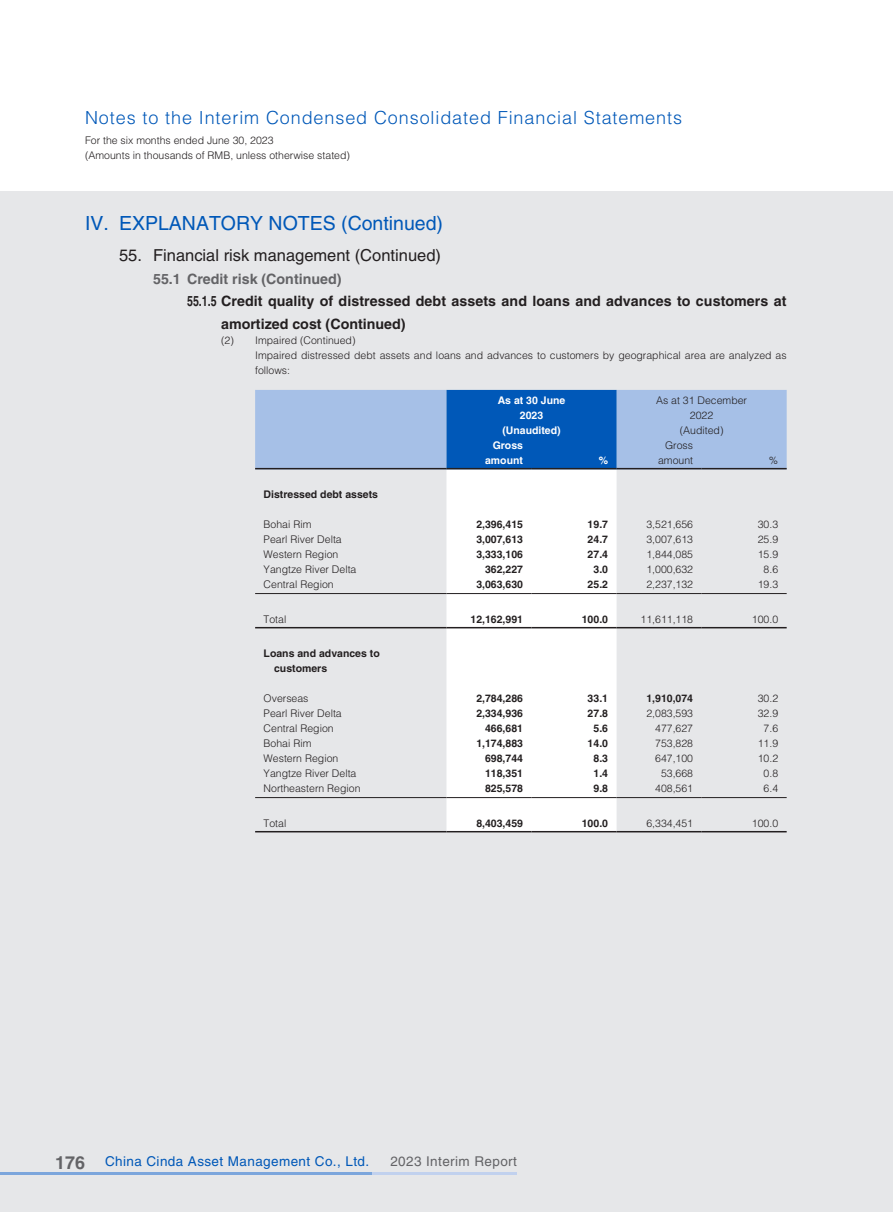
<style>
.page{position:relative;width:893px;height:1212px;background:#fff}
.page>*{position:absolute;margin:0;border:0;box-sizing:border-box;transform-origin:0 0}
.t1{font:19.5px "Helvetica LT Std";color:#0058b8}
.t2{font:300 18px "Helvetica LT Std";letter-spacing:.05em;color:#0058b8}
.t3{font:16.5px "Helvetica LT Std";color:#231f20}
.t4{font:700 14.25px/22.5px "Helvetica LT Std";letter-spacing:.005em;color:#231f20;scale:.75 1}
.t5{font:700 14.25px "Helvetica LT Std";color:#636366}
.t6{font:13.5px "Helvetica LT Std";letter-spacing:.03em;color:#0058b8}
.t7{font:13.5px "Helvetica LT Std";letter-spacing:.03em;color:#636366}
.t8{font:300 10.5px/15px "Helvetica LT Std";color:#231f20}
.t9{font:700 10.5px/15px "Helvetica LT Std";color:#231f20}
.t10{font:700 10.5px/15px "Helvetica LT Std";color:#fff;text-align:right}
.s1{font-weight:700;font-size:18px;color:#636366}
</style>
<div class="page">
<div style="left:0;top:191px;width:892px;height:1021px;background:#e6e7e9"></div>
<hr style="left:0;top:1172px;width:517px;height:3px;background:#c1d1ee">
<hr style="left:0;top:1172px;width:371px;height:3px;background:#7ca6dc">
<svg style="left:255px;top:390px;width:532px;height:78px;background:#709ed7"></svg>
<div style="left:446px;top:469px;width:171px;height:362px;background:#fff"></div>
<hr style="left:255px;top:468px;width:191px;height:1px;background:#231f20">
<hr style="left:446px;top:468px;width:85px;height:1px;background:#231f20">
<hr style="left:531px;top:468px;width:86px;height:1px;background:#231f20">
<hr style="left:617px;top:468px;width:85px;height:1px;background:#231f20">
<hr style="left:702px;top:468px;width:85px;height:1px;background:#231f20">
<hr style="left:255px;top:593px;width:191px;height:1px;background:#231f20">
<hr style="left:446px;top:593px;width:85px;height:1px;background:#231f20">
<hr style="left:531px;top:593px;width:86px;height:1px;background:#231f20">
<hr style="left:617px;top:593px;width:85px;height:1px;background:#231f20">
<hr style="left:702px;top:593px;width:85px;height:1px;background:#231f20">
<hr style="left:255px;top:627px;width:191px;height:1px;background:#231f20">
<hr style="left:446px;top:627px;width:85px;height:1px;background:#231f20">
<hr style="left:531px;top:627px;width:86px;height:1px;background:#231f20">
<hr style="left:617px;top:627px;width:85px;height:1px;background:#231f20">
<hr style="left:702px;top:627px;width:85px;height:1px;background:#231f20">
<hr style="left:255px;top:797px;width:191px;height:1px;background:#231f20">
<hr style="left:446px;top:797px;width:85px;height:1px;background:#231f20">
<hr style="left:531px;top:797px;width:86px;height:1px;background:#231f20">
<hr style="left:617px;top:797px;width:85px;height:1px;background:#231f20">
<hr style="left:702px;top:797px;width:85px;height:1px;background:#231f20">
<hr style="left:255px;top:831px;width:191px;height:1px;background:#231f20">
<hr style="left:446px;top:831px;width:85px;height:1px;background:#231f20">
<hr style="left:531px;top:831px;width:86px;height:1px;background:#231f20">
<hr style="left:617px;top:831px;width:85px;height:1px;background:#231f20">
<hr style="left:702px;top:831px;width:85px;height:1px;background:#231f20">
<h2 class="t2" style="left:85px;top:106px;width:598px">Notes to the Interim Condensed Consolidated Financial Statements</h2>
<p class="t8" style="left:85px;top:132px;width:266px;line-height:15.5px">For the six months ended June 30, 2023<br>(Amounts in thousands of RMB, unless otherwise stated)</p>
<h1 class="t1" style="left:85px;top:212px;width:360px">IV. EXPLANATORY NOTES (Continued)</h1>
<h3 class="t3" style="left:119px;top:246px;width:323px">55. Financial risk management (Continued)</h3>
<h3 class="t5" style="left:153px;top:270px;width:190px">55.1 Credit risk (Continued)</h3>
<h3 class="t4" style="left:221px;top:290px;width:755px;text-indent:-34px">55.1.5 Credit quality of distressed debt assets and loans and advances to customers at amortized cost (Continued)</h3>
<p class="t8" style="left:255px;top:332px;width:533px;text-indent:-34px">(2) Impaired (Continued)<br>Impaired distressed debt assets and loans and advances to customers by geographical area are analyzed as follows:</p>
<p class="t10" style="left:498px;top:392px;width:69px">As at 30 June</p>
<p class="t8" style="left:656px;top:392px;width:93px">As at 31 December</p>
<p class="t10" style="left:520px;top:407px;width:25px">2023</p>
<p class="t8" style="left:690px;top:407px;width:25px">2022</p>
<p class="t10" style="left:502px;top:422px;width:60px">(Unaudited)</p>
<p class="t8" style="left:680px;top:422px;width:45px">(Audited)</p>
<p class="t10" style="left:485px;top:437px;width:39px">Gross amount</p>
<p class="t8" style="left:658px;top:437px;width:37px;text-align:right">Gross amount</p>
<p class="t10" style="left:599px;top:452px;width:11px">%</p>
<p class="t8" style="left:769px;top:452px;width:11px">%</p>
<p class="t9" style="left:264px;top:487px;width:116px">Distressed debt assets</p>
<p class="t8" style="left:264px;top:517px;width:49px">Bohai Rim</p>
<p class="t9" style="left:476px;top:517px;width:48px">2,396,415</p>
<p class="t9" style="left:588px;top:517px;width:22px">19.7</p>
<p class="t8" style="left:646px;top:517px;width:48px">3,521,656</p>
<p class="t8" style="left:758px;top:517px;width:22px">30.3</p>
<p class="t8" style="left:264px;top:532px;width:80px">Pearl River Delta</p>
<p class="t9" style="left:476px;top:532px;width:48px">3,007,613</p>
<p class="t9" style="left:588px;top:532px;width:22px">24.7</p>
<p class="t8" style="left:646px;top:532px;width:48px">3,007,613</p>
<p class="t8" style="left:758px;top:532px;width:22px">25.9</p>
<p class="t8" style="left:264px;top:547px;width:76px">Western Region</p>
<p class="t9" style="left:476px;top:547px;width:48px">3,333,106</p>
<p class="t9" style="left:588px;top:547px;width:22px">27.4</p>
<p class="t8" style="left:646px;top:547px;width:48px">1,844,085</p>
<p class="t8" style="left:758px;top:547px;width:22px">15.9</p>
<p class="t8" style="left:264px;top:562px;width:94px">Yangtze River Delta</p>
<p class="t9" style="left:485px;top:562px;width:39px">362,227</p>
<p class="t9" style="left:593px;top:562px;width:16px">3.0</p>
<p class="t8" style="left:646px;top:562px;width:48px">1,000,632</p>
<p class="t8" style="left:764px;top:562px;width:16px">8.6</p>
<p class="t8" style="left:264px;top:577px;width:72px">Central Region</p>
<p class="t9" style="left:476px;top:577px;width:48px">3,063,630</p>
<p class="t9" style="left:588px;top:577px;width:22px">25.2</p>
<p class="t8" style="left:646px;top:577px;width:48px">2,237,132</p>
<p class="t8" style="left:758px;top:577px;width:22px">19.3</p>
<p class="t8" style="left:264px;top:611px;width:24px">Total</p>
<p class="t9" style="left:470px;top:611px;width:54px">12,162,991</p>
<p class="t9" style="left:582px;top:611px;width:28px">100.0</p>
<p class="t8" style="left:641px;top:611px;width:54px">11,611,118</p>
<p class="t8" style="left:752px;top:611px;width:28px">100.0</p>
<p class="t9" style="left:274px;top:646px;width:107px;text-indent:-10px">Loans and advances to customers</p>
<p class="t8" style="left:264px;top:691px;width:46px">Overseas</p>
<p class="t9" style="left:476px;top:691px;width:48px">2,784,286</p>
<p class="t9" style="left:588px;top:691px;width:22px">33.1</p>
<p class="t9" style="left:646px;top:691px;width:48px">1,910,074</p>
<p class="t8" style="left:758px;top:691px;width:22px">30.2</p>
<p class="t8" style="left:264px;top:706px;width:80px">Pearl River Delta</p>
<p class="t9" style="left:476px;top:706px;width:48px">2,334,936</p>
<p class="t9" style="left:588px;top:706px;width:22px">27.8</p>
<p class="t8" style="left:646px;top:706px;width:48px">2,083,593</p>
<p class="t8" style="left:758px;top:706px;width:22px">32.9</p>
<p class="t8" style="left:264px;top:721px;width:72px">Central Region</p>
<p class="t9" style="left:485px;top:721px;width:39px">466,681</p>
<p class="t9" style="left:593px;top:721px;width:16px">5.6</p>
<p class="t8" style="left:655px;top:721px;width:39px">477,627</p>
<p class="t8" style="left:764px;top:721px;width:16px">7.6</p>
<p class="t8" style="left:264px;top:736px;width:49px">Bohai Rim</p>
<p class="t9" style="left:476px;top:736px;width:48px">1,174,883</p>
<p class="t9" style="left:588px;top:736px;width:22px">14.0</p>
<p class="t8" style="left:655px;top:736px;width:39px">753,828</p>
<p class="t8" style="left:758px;top:736px;width:22px">11.9</p>
<p class="t8" style="left:264px;top:751px;width:76px">Western Region</p>
<p class="t9" style="left:485px;top:751px;width:39px">698,744</p>
<p class="t9" style="left:593px;top:751px;width:16px">8.3</p>
<p class="t8" style="left:655px;top:751px;width:39px">647,100</p>
<p class="t8" style="left:758px;top:751px;width:22px">10.2</p>
<p class="t8" style="left:264px;top:766px;width:94px">Yangtze River Delta</p>
<p class="t9" style="left:485px;top:766px;width:39px">118,351</p>
<p class="t9" style="left:593px;top:766px;width:16px">1.4</p>
<p class="t8" style="left:661px;top:766px;width:34px">53,668</p>
<p class="t8" style="left:764px;top:766px;width:16px">0.8</p>
<p class="t8" style="left:264px;top:781px;width:98px">Northeastern Region</p>
<p class="t9" style="left:485px;top:781px;width:39px">825,578</p>
<p class="t9" style="left:593px;top:781px;width:16px">9.8</p>
<p class="t8" style="left:655px;top:781px;width:39px">408,561</p>
<p class="t8" style="left:764px;top:781px;width:16px">6.4</p>
<p class="t8" style="left:264px;top:815px;width:24px">Total</p>
<p class="t9" style="left:476px;top:815px;width:48px">8,403,459</p>
<p class="t9" style="left:582px;top:815px;width:28px">100.0</p>
<p class="t8" style="left:646px;top:815px;width:48px">6,334,451</p>
<p class="t8" style="left:752px;top:815px;width:28px">100.0</p>
<p class="t6" style="left:55px;top:1153px;width:316px"><span class="s1">176</span> China Cinda Asset Management Co., Ltd.</p>
<p class="t7" style="left:390px;top:1153px;width:128px">2023 Interim Report</p>
</div>
